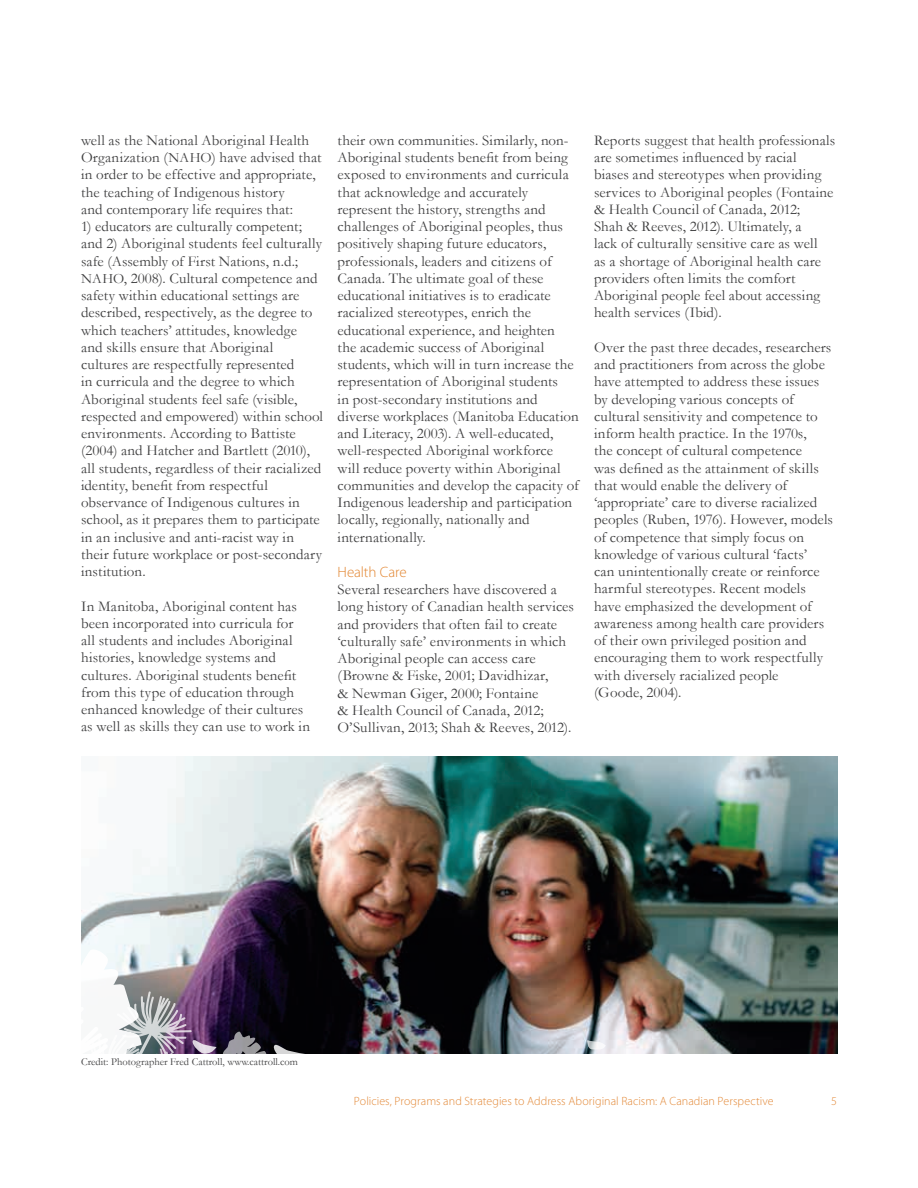
<style>
.page{position:relative;width:918px;height:1188px;background:#fff}
.page>*{position:absolute;margin:0;border:0;box-sizing:border-box;transform-origin:0 0}
.t1{font:15px/17.2px "Garamond";letter-spacing:.01em;color:#3e3e3f}
.t2{font:300 15px "Myriad Pro";letter-spacing:-.005em;color:#e2842e}
.t3{font:300 12px "Myriad Pro";letter-spacing:.005em;color:#e38938}
.t4{font:10.5px "Garamond";color:#3e3e3f}
.s1{font-size:14.25px}
</style>
<div class="page">
<img style="left:81px;top:756px;width:756px;height:298px">
<svg style="left:81px;top:940px;width:153px;height:51px"></svg>
<svg style="left:273px;top:1042px;width:32px;height:12px"></svg>
<svg style="left:587px;top:1040px;width:19px;height:11px"></svg>
<svg style="left:81px;top:991px;width:186px;height:63px"></svg>
<p class="t1" style="left:81px;top:131px;width:242px">well as the National Aboriginal Health Organization (<span class="s1">NAHO</span>) have advised that in order to be effective and appropriate, the teaching of Indigenous history<br>and contemporary life requires that:</p>
<p class="t1" style="left:81px;top:218px;width:244px">1) educators are culturally competent; and 2) Aboriginal students feel culturally safe (Assembly of First Nations, n.d.; <span class="s1">NAHO</span>, 2008). Cultural competence and safety within educational settings are described, respectively, as the degree to which teachers’ attitudes, knowledge<br>and skills ensure that Aboriginal cultures are respectfully represented<br>in curricula and the degree to which Aboriginal students feel safe (visible, respected and empowered) within school environments. According to Battiste (2004) and Hatcher and Bartlett (2010), all students, regardless of their racialized identity, benefit from respectful observance of Indigenous cultures in school, as it prepares them to participate in an inclusive and anti-racist way in their future workplace or post-secondary institution.</p>
<p class="t1" style="left:81px;top:597px;width:231px">In Manitoba, Aboriginal content has been incorporated into curricula for all students and includes Aboriginal histories, knowledge systems and cultures. Aboriginal students benefit from this type of education through enhanced knowledge of their cultures as well as skills they can use to work in</p>
<p class="t1" style="left:338px;top:131px;width:243px">their own communities. Similarly, non-Aboriginal students benefit from being exposed to environments and curricula that acknowledge and accurately represent the history, strengths and challenges of Aboriginal peoples, thus positively shaping future educators, professionals, leaders and citizens of Canada. The ultimate goal of these educational initiatives is to eradicate racialized stereotypes, enrich the educational experience, and heighten<br>the academic success of Aboriginal students, which will in turn increase the representation of Aboriginal students<br>in post-secondary institutions and diverse workplaces (Manitoba Education and Literacy, 2003). A well-educated, well-respected Aboriginal workforce<br>will reduce poverty within Aboriginal communities and develop the capacity of Indigenous leadership and participation locally, regionally, nationally and internationally.</p>
<p class="t2" style="left:338px;top:564px;width:71px">Health Care</p>
<p class="t1" style="left:338px;top:581px;width:238px">Several researchers have discovered a long history of Canadian health services and providers that often fail to create ‘culturally safe’ environments in which Aboriginal people can access care (Browne &amp; Fiske, 2001; Davidhizar,<br>&amp; Newman Giger, 2000; Fontaine<br>&amp; Health Council of Canada, 2012; O’Sullivan, 2013; Shah &amp; Reeves, 2012).</p>
<p class="t1" style="left:594px;top:131px;width:243px">Reports suggest that health professionals are sometimes influenced by racial<br>biases and stereotypes when providing services to Aboriginal peoples (Fontaine &amp; Health Council of Canada, 2012;<br>Shah &amp; Reeves, 2012). Ultimately, a<br>lack of culturally sensitive care as well<br>as a shortage of Aboriginal health care providers often limits the comfort Aboriginal people feel about accessing health services (Ibid).</p>
<p class="t1" style="left:594px;top:338px;width:241px">Over the past three decades, researchers and practitioners from across the globe have attempted to address these issues by developing various concepts of cultural sensitivity and competence to inform health practice. In the 1970s,<br>the concept of cultural competence<br>was defined as the attainment of skills that would enable the delivery of ‘appropriate’ care to diverse racialized peoples (Ruben, 1976). However, models of competence that simply focus on knowledge of various cultural ‘facts’<br>can unintentionally create or reinforce harmful stereotypes. Recent models have emphasized the development of awareness among health care providers of their own privileged position and encouraging them to work respectfully with diversely racialized people<br>(Goode, 2004).</p>
<p class="t4" style="left:81px;top:1055px;width:219px">Credit: Photographer Fred Cattroll, www.cattroll.com</p>
<p class="t3" style="left:354px;top:1095px;width:421px">Policies, Programs and Strategies to Address Aboriginal Racism: A Canadian Perspective</p>
<p class="t3" style="left:831px;top:1095px;width:7px">5</p>
</div>
